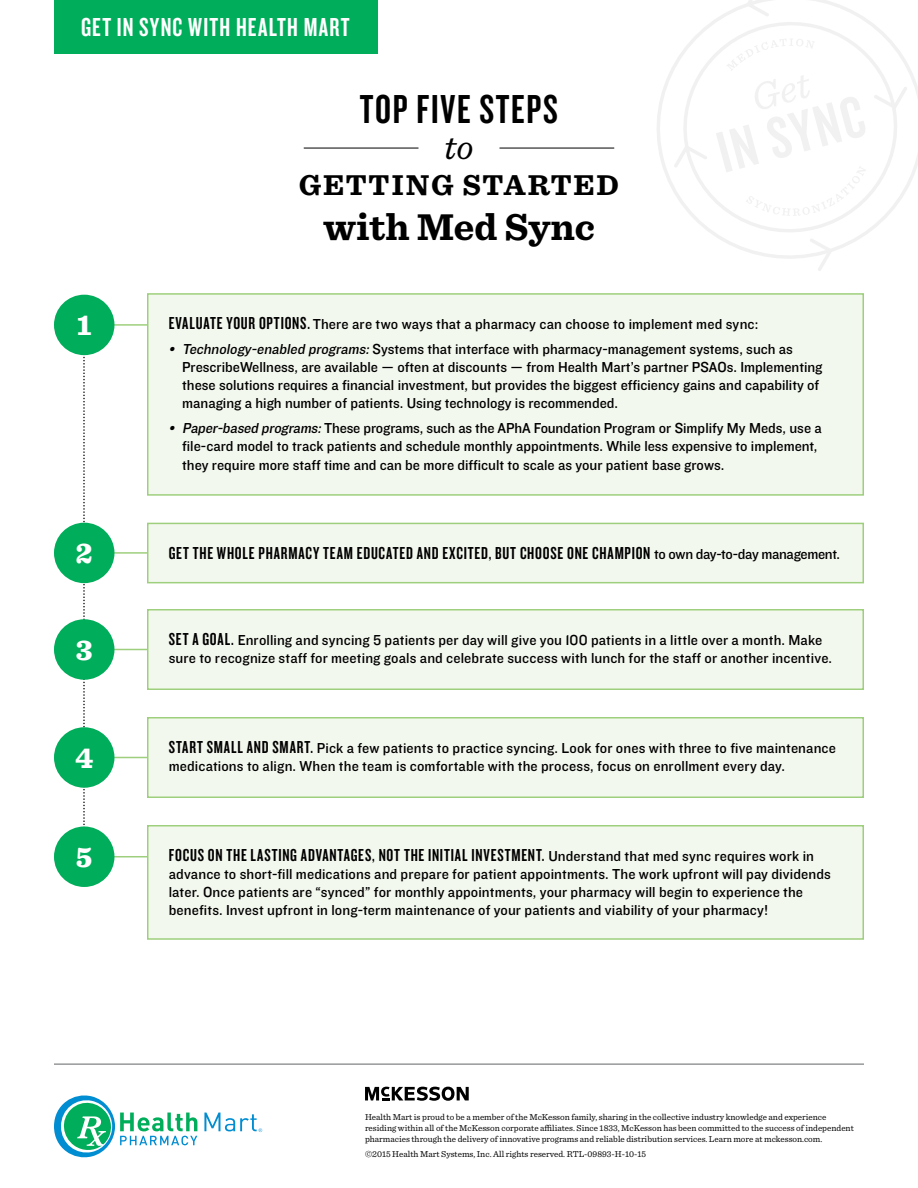
<style>
.page{position:relative;width:918px;height:1188px;background:#fff}
.page>*{position:absolute;margin:0;border:0;box-sizing:border-box;transform-origin:0 0}
.t1{font:42px "Knockout 48 Featherweight";letter-spacing:.04em;color:#000}
.t2{font:700 39px "Sentinel";color:#000}
.t3{font:italic 36px "Sentinel";color:#000}
.t4{font:700 30px "Sentinel";letter-spacing:.06em;color:#000}
.t5{font:900 30px "Sentinel";color:#fff}
.t6{font:27px "Knockout 48 Featherweight";letter-spacing:.045em;color:#fff}
.t7{font:18px "Knockout 48 Featherweight";letter-spacing:.045em;color:#000}
.t8{font:15px/18px "Knockout 31 Junior Middlewt";letter-spacing:.005em;color:#000}
.t9{font:9px/10.8px "Sentinel";color:#000}
.s1{font-family:"Knockout 48 Featherweight";font-size:18px}
.s2{font-style:italic}
.s3{font-family:"Knockout 31 Junior Middlewt";font-size:15px}
</style>
<div class="page">
<svg style="left:657px;top:0;width:261px;height:259px"></svg>
<svg style="left:874px;top:87px;width:33px;height:22px"></svg>
<svg style="left:746px;top:0;width:23px;height:16px"></svg>
<svg style="left:810px;top:238px;width:23px;height:33px"></svg>
<svg style="left:674px;top:145px;width:33px;height:23px"></svg>
<svg style="left:716px;top:39px;width:151px;height:177px"></svg>
<svg style="left:365px;top:1087px;width:104px;height:14px"></svg>
<svg style="left:54px;top:1095px;width:143px;height:62px"></svg>
<svg style="left:204px;top:1113px;width:58px;height:19px"></svg>
<hr style="left:54px;top:1064px;width:810px;height:1px;background:#636466">
<div style="left:54px;top:0;width:324px;height:54px;background:#00ad5a"></div>
<svg style="left:83px;top:355px;width:2px;height:472px"></svg>
<div style="left:148px;top:294px;width:715px;height:201px;background:#f3f8ee"></div>
<div style="left:147px;top:293px;width:717px;height:203px;border:2px solid #9ecf7c"></div>
<hr style="left:114px;top:324px;width:33px;height:2px;background:#9ecf7c">
<div style="left:54px;top:295px;width:60px;height:60px;background:#00ad5a;border-radius:50%"></div>
<div style="left:148px;top:523px;width:715px;height:60px;background:#f3f8ee"></div>
<div style="left:147px;top:523px;width:717px;height:60px;border:2px solid #9ecf7c"></div>
<hr style="left:114px;top:552px;width:33px;height:2px;background:#9ecf7c">
<div style="left:54px;top:523px;width:60px;height:60px;background:#00ad5a;border-radius:50%"></div>
<div style="left:148px;top:610px;width:715px;height:79px;background:#f3f8ee"></div>
<div style="left:147px;top:609px;width:717px;height:81px;border:2px solid #9ecf7c"></div>
<hr style="left:114px;top:649px;width:33px;height:1px;background:#9ecf7c">
<div style="left:54px;top:619px;width:60px;height:61px;background:#00ad5a;border-radius:50%"></div>
<div style="left:148px;top:718px;width:715px;height:79px;background:#f3f8ee"></div>
<div style="left:147px;top:717px;width:717px;height:81px;border:2px solid #9ecf7c"></div>
<hr style="left:114px;top:757px;width:33px;height:1px;background:#9ecf7c">
<div style="left:54px;top:727px;width:60px;height:61px;background:#00ad5a;border-radius:50%"></div>
<div style="left:148px;top:826px;width:715px;height:113px;background:#f3f8ee"></div>
<div style="left:147px;top:825px;width:717px;height:115px;border:2px solid #9ecf7c"></div>
<hr style="left:114px;top:856px;width:33px;height:1px;background:#9ecf7c">
<div style="left:54px;top:827px;width:60px;height:60px;background:#00ad5a;border-radius:50%"></div>
<hr style="left:304px;top:148px;width:114px;height:1px;background:#000">
<hr style="left:500px;top:148px;width:114px;height:1px;background:#000">
<h3 class="t6" style="left:81px;top:10px;width:270px">GET IN SYNC WITH HEALTH MART</h3>
<h3 class="t5" style="left:77px;top:301px;width:16px">1</h3>
<h1 class="t1" style="left:360px;top:83px;width:200px">TOP FIVE STEPS</h1>
<h3 class="t3" style="left:444px;top:120px;width:31px">to</h3>
<h3 class="t4" style="left:299px;top:161px;width:322px">GETTING STARTED</h3>
<h2 class="t2" style="left:323px;top:196px;width:273px">with Med Sync</h2>
<p class="t8" style="left:169px;top:315px;width:591px"><span class="s1">EVALUATE YOUR OPTIONS.</span> There are two ways that a pharmacy can choose to implement med sync:</p>
<p class="t8" style="left:182px;top:339px;width:642px;text-indent:-13px"><span class="s2">• Technology-enabled programs:</span>Systems that interface with pharmacy-management systems, such as PrescribeWellness, are available — often at discounts — from Health Mart’s partner PSAOs. Implementing these solutions requires a financial investment, but provides the biggest efficiency gains and capability of managing a high number of patients. Using technology is recommended.</p>
<p class="t8" style="left:169px;top:418px;width:655px;text-align:right"><span class="s2">• Paper-based programs:</span>These programs, such as the APhA Foundation Program or Simplify My Meds, use a file-card model to track patients and schedule monthly appointments. While less expensive to implement,</p>
<p class="t8" style="left:182px;top:456px;width:544px">they require more staff time and can be more difficult to scale as your patient base grows.</p>
<h3 class="t5" style="left:76px;top:529px;width:18px">2</h3>
<p class="t7" style="left:169px;top:542px;width:673px">GET THE WHOLE PHARMACY TEAM EDUCATED AND EXCITED, BUT CHOOSE ONE CHAMPION <span class="s3">to own day-to-day management.</span></p>
<h3 class="t5" style="left:76px;top:626px;width:18px">3</h3>
<h3 class="t5" style="left:75px;top:734px;width:19px">4</h3>
<h3 class="t5" style="left:76px;top:833px;width:18px">5</h3>
<p class="t8" style="left:169px;top:630px;width:655px"><span class="s1">SET A GOAL.</span> Enrolling and syncing 5 patients per day will give you 100 patients in a little over a month. Make</p>
<p class="t8" style="left:169px;top:648px;width:665px">sure to recognize staff for meeting goals and celebrate success with lunch for the staff or another incentive.</p>
<p class="t8" style="left:169px;top:738px;width:669px"><span class="s1">START SMALL AND SMART.</span> Pick a few patients to practice syncing. Look for ones with three to five maintenance</p>
<p class="t8" style="left:169px;top:756px;width:618px">medications to align. When the team is comfortable with the process, focus on enrollment every day.</p>
<p class="t7" style="left:169px;top:844px;width:647px">FOCUS ON THE LASTING ADVANTAGES, NOT THE INITIAL INVESTMENT. <span class="s3">Understand that med sync requires work in</span></p>
<p class="t8" style="left:169px;top:864px;width:664px">advance to short-fill medications and prepare for patient appointments. The work upfront will pay dividends later. Once patients are “synced” for monthly appointments, your pharmacy will begin to experience the benefits. Invest upfront in long-term maintenance of your patients and viability of your pharmacy!</p>
<p class="t9" style="left:365px;top:1111px;width:490px">Health Mart is proud to be a member of the McKesson family, sharing in the collective industry knowledge and experience residing within all of the McKesson corporate affiliates. Since 1833, McKesson has been committed to the success of independent pharmacies through the delivery of innovative programs and reliable distribution services. Learn more at mckesson.com.</p>
<p class="t9" style="left:365px;top:1148px;width:282px">©2015 Health Mart Systems, Inc. All rights reserved. RTL-09893-H-10-15</p>
</div>
